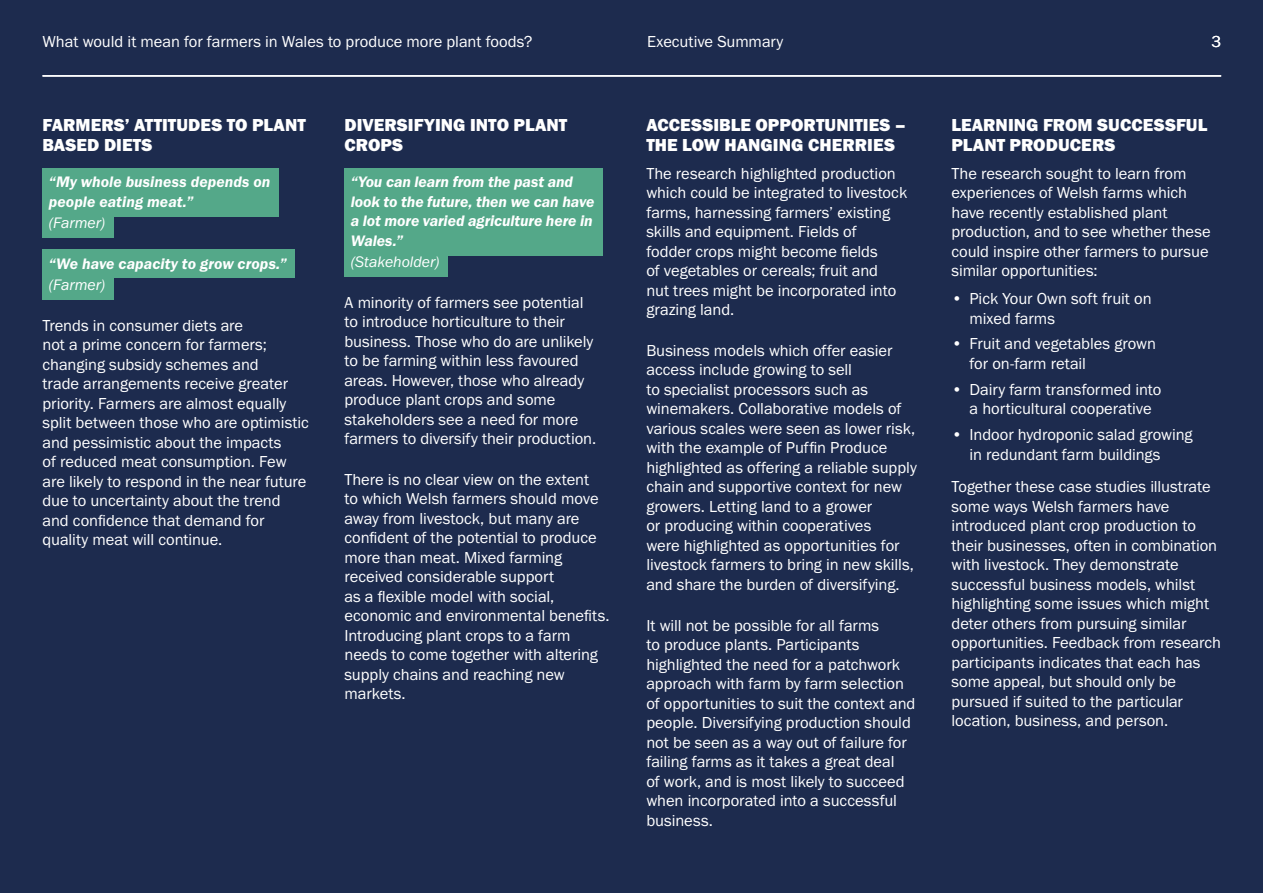
<style>
.page{position:relative;width:1263px;height:893px;background:#1d2b4e}
.page>*{position:absolute;margin:0;border:0;box-sizing:border-box;transform-origin:0 0}
.t1{font:18px/19.5px "Franklin Gothic URW Hea";letter-spacing:.005em;color:#fff}
.t2{font:16.5px/19.5px "Franklin Gothic URW Boo";letter-spacing:-.005em;color:#fff}
.t3{font:15.75px/19.5px "Franklin Gothic URW Dem Ita";color:#fff}
.t4{font:15.75px "Franklin Gothic URW Boo Ita";letter-spacing:-.005em;color:#fff}
</style>
<div class="page">
<div style="left:43px;top:168px;width:236px;height:48px;background:#54a889"></div>
<div style="left:43px;top:209px;width:71px;height:28px;background:#54a889"></div>
<div style="left:43px;top:250px;width:252px;height:28px;background:#54a889"></div>
<div style="left:43px;top:271px;width:71px;height:28px;background:#54a889"></div>
<div style="left:344px;top:168px;width:259px;height:87px;background:#54a889"></div>
<div style="left:344px;top:248px;width:104px;height:28px;background:#54a889"></div>
<hr style="left:43px;top:75px;width:1178px;height:2px;background:#fff">
<p class="t2" style="left:43px;top:31px;width:491px">What would it mean for farmers in Wales to produce more plant foods?</p>
<p class="t2" style="left:647px;top:31px;width:138px">Executive Summary</p>
<p class="t1" style="left:43px;top:115px;width:265px">FARMERS’ ATTITUDES TO PLANT<br>BASED DIETS</p>
<p class="t3" style="left:49px;top:172px;width:223px">“My whole business depends on people eating meat.”</p>
<p class="t4" style="left:49px;top:213px;width:58px">(Farmer)</p>
<p class="t3" style="left:49px;top:253px;width:239px">“We have capacity to grow crops.”</p>
<p class="t4" style="left:49px;top:275px;width:58px">(Farmer)</p>
<p class="t2" style="left:43px;top:315px;width:268px">Trends in consumer diets are<br>not a prime concern for farmers; changing subsidy schemes and<br>trade arrangements receive greater priority. Farmers are almost equally split between those who are optimistic and pessimistic about the impacts<br>of reduced meat consumption. Few are likely to respond in the near future due to uncertainty about the trend and confidence that demand for quality meat will continue.</p>
<p class="t1" style="left:344px;top:115px;width:224px">DIVERSIFYING INTO PLANT<br>CROPS</p>
<p class="t3" style="left:351px;top:172px;width:245px">“You can learn from the past and look to the future, then we can have a lot more varied agriculture here in<br>Wales.”</p>
<p class="t4" style="left:351px;top:252px;width:90px">(Stakeholder)</p>
<p class="t2" style="left:344px;top:292px;width:253px">A minority of farmers see potential to introduce horticulture to their business. Those who do are unlikely to be farming within less favoured areas. However, those who already produce plant crops and some stakeholders see a need for more farmers to diversify their production.</p>
<p class="t2" style="left:344px;top:469px;width:267px">There is no clear view on the extent<br>to which Welsh farmers should move away from livestock, but many are confident of the potential to produce more than meat. Mixed farming received considerable support<br>as a flexible model with social, economic and environmental benefits.<br>Introducing plant crops to a farm needs to come together with altering supply chains and reaching new markets.</p>
<p class="t1" style="left:646px;top:115px;width:261px">ACCESSIBLE OPPORTUNITIES –<br>THE LOW HANGING CHERRIES</p>
<p class="t2" style="left:646px;top:163px;width:262px">The research highlighted production which could be integrated to livestock farms, harnessing farmers’ existing skills and equipment. Fields of<br>fodder crops might become fields<br>of vegetables or cereals; fruit and<br>nut trees might be incorporated into grazing land.</p>
<p class="t2" style="left:646px;top:340px;width:272px">Business models which offer easier access include growing to sell<br>to specialist processors such as winemakers. Collaborative models of various scales were seen as lower risk, with the example of Puffin Produce highlighted as offering a reliable supply chain and supportive context for new growers. Letting land to a grower<br>or producing within cooperatives<br>were highlighted as opportunities for livestock farmers to bring in new skills, and share the burden of diversifying.</p>
<p class="t2" style="left:646px;top:615px;width:271px">It will not be possible for all farms<br>to produce plants. Participants highlighted the need for a patchwork approach with farm by farm selection of opportunities to suit the context and people. Diversifying production should not be seen as a way out of failure for failing farms as it takes a great deal<br>of work, and is most likely to succeed when incorporated into a successful business.</p>
<p class="t2" style="left:1211px;top:31px;width:11px">3</p>
<p class="t1" style="left:951px;top:115px;width:257px">LEARNING FROM SUCCESSFUL<br>PLANT PRODUCERS</p>
<p class="t2" style="left:951px;top:163px;width:261px">The research sought to learn from experiences of Welsh farms which have recently established plant production, and to see whether these could inspire other farmers to pursue similar opportunities:</p>
<p class="t2" style="left:969px;top:289px;width:184px;text-indent:-18px">• Pick Your Own soft fruit on mixed farms</p>
<p class="t2" style="left:969px;top:334px;width:188px;text-indent:-18px">• Fruit and vegetables grown for on-farm retail</p>
<p class="t2" style="left:951px;top:379px;width:211px;text-align:center">• Dairy farm transformed into a horticultural cooperative</p>
<p class="t2" style="left:969px;top:425px;width:225px;text-indent:-18px">• Indoor hydroponic salad growing in redundant farm buildings</p>
<p class="t2" style="left:951px;top:476px;width:271px">Together these case studies illustrate some ways Welsh farmers have introduced plant crop production to their businesses, often in combination with livestock. They demonstrate successful business models, whilst highlighting some issues which might deter others from pursuing similar opportunities. Feedback from research participants indicates that each has some appeal, but should only be pursued if suited to the particular location, business, and person.</p>
</div>
